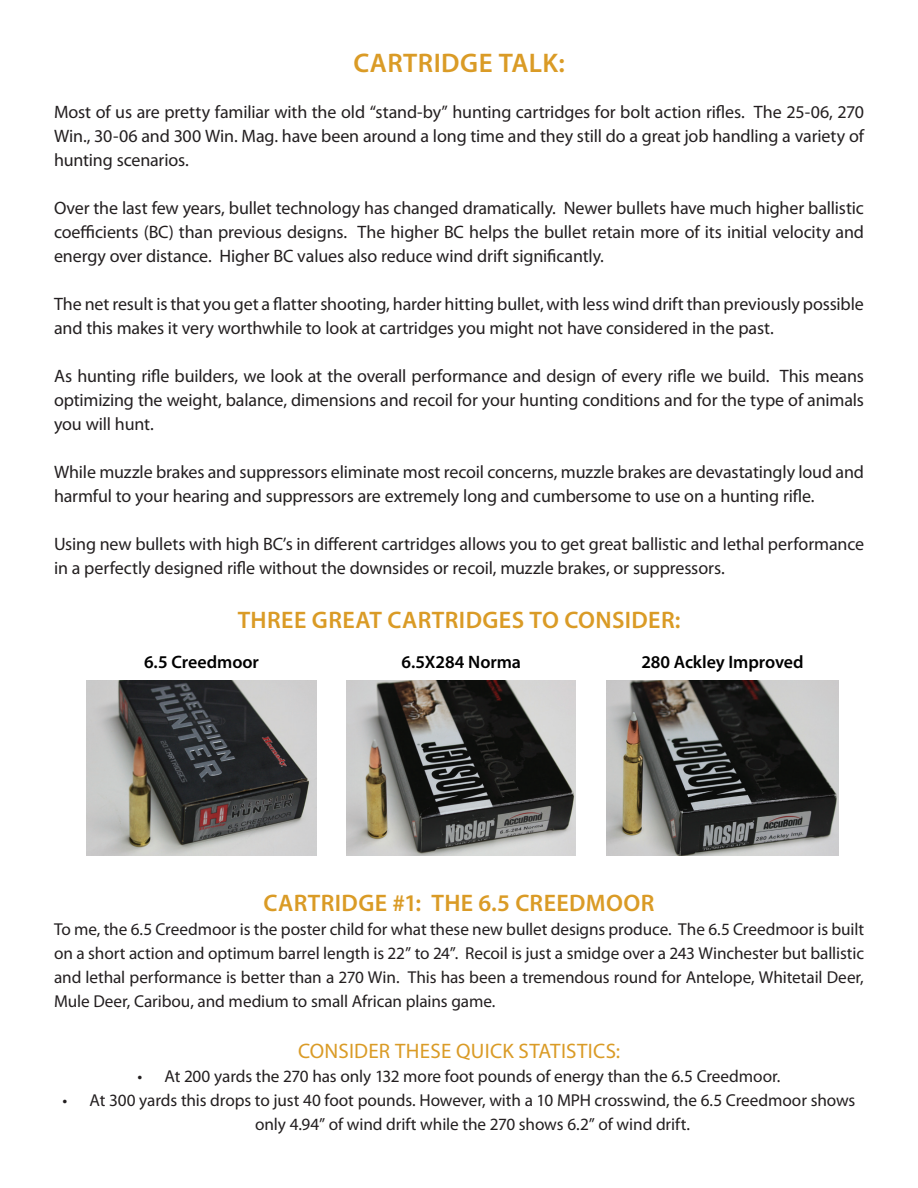
<style>
.page{position:relative;width:918px;height:1188px;background:#fff}
.page>*{position:absolute;margin:0;border:0;box-sizing:border-box;transform-origin:0 0}
.t1{font:600 27px "Myriad Pro";letter-spacing:.015em;color:#da9b26}
.t2{font:600 24px "Myriad Pro";letter-spacing:.015em;color:#da9b26}
.t3{font:21px "Myriad Pro";letter-spacing:.015em;color:#da9b26}
.t4{font:18px/24px "Myriad Pro";letter-spacing:-.01em;color:#231f20;text-align:justify}
.t5{font:600 18px "Myriad Pro";letter-spacing:-.005em;color:#000}
.t6{font:17.25px/24px "Myriad Pro";letter-spacing:-.01em;color:#231f20;text-align:justify}
</style>
<div class="page">
<img style="left:86px;top:680px;width:231px;height:175px">
<img style="left:347px;top:680px;width:229px;height:175px">
<img style="left:606px;top:680px;width:233px;height:175px">
<h1 class="t1" style="left:353px;top:46px;width:213px">CARTRIDGE TALK:</h1>
<p class="t4" style="left:54px;top:100px;width:812px">Most of us are pretty familiar with the old “stand-by” hunting cartridges for bolt action rifles. The 25-06, 270<br>Win., 30-06 and 300 Win. Mag. have been around a long time and they still do a great job handling a variety of hunting scenarios.</p>
<p class="t4" style="left:54px;top:196px;width:812px">Over the last few years, bullet technology has changed dramatically. Newer bullets have much higher ballistic coefficients (BC) than previous designs. The higher BC helps the bullet retain more of its initial velocity and energy over distance. Higher BC values also reduce wind drift significantly.</p>
<p class="t4" style="left:54px;top:292px;width:811px">The net result is that you get a flatter shooting, harder hitting bullet, with less wind drift than previously possible and this makes it very worthwhile to look at cartridges you might not have considered in the past.</p>
<p class="t4" style="left:54px;top:364px;width:812px">As hunting rifle builders, we look at the overall performance and design of every rifle we build. This means optimizing the weight, balance, dimensions and recoil for your hunting conditions and for the type of animals you will hunt.</p>
<p class="t4" style="left:54px;top:460px;width:812px">While muzzle brakes and suppressors eliminate most recoil concerns, muzzle brakes are devastatingly loud and harmful to your hearing and suppressors are extremely long and cumbersome to use on a hunting rifle.</p>
<p class="t4" style="left:54px;top:532px;width:812px">Using new bullets with high BC’s in different cartridges allows you to get great ballistic and lethal performance in a perfectly designed rifle without the downsides or recoil, muzzle brakes, or suppressors.</p>
<h2 class="t2" style="left:238px;top:605px;width:444px">THREE GREAT CARTRIDGES TO CONSIDER:</h2>
<p class="t5" style="left:144px;top:650px;width:116px">6.5 Creedmoor</p>
<p class="t5" style="left:401px;top:650px;width:121px">6.5X284 Norma</p>
<p class="t5" style="left:641px;top:650px;width:164px">280 Ackley Improved</p>
<h2 class="t2" style="left:263px;top:888px;width:393px">CARTRIDGE #1: THE 6.5 CREEDMOOR</h2>
<p class="t6" style="left:54px;top:917px;width:812px">To me, the 6.5 Creedmoor is the poster child for what these new bullet designs produce. The 6.5 Creedmoor is built on a short action and optimum barrel length is 22” to 24”. Recoil is just a smidge over a 243 Winchester but ballistic and lethal performance is better than a 270 Win. This has been a tremendous round for Antelope, Whitetail Deer, Mule Deer, Caribou, and medium to small African plains game.</p>
<p class="t3" style="left:298px;top:1038px;width:324px">CONSIDER THESE QUICK STATISTICS:</p>
<p class="t6" style="left:138px;top:1064px;width:644px">• At 200 yards the 270 has only 132 more foot pounds of energy than the 6.5 Creedmoor.</p>
<p class="t6" style="left:255px;top:1088px;width:602px;text-indent:-193px">• At 300 yards this drops to just 40 foot pounds. However, with a 10 MPH crosswind, the 6.5 Creedmoor shows only 4.94” of wind drift while the 270 shows 6.2” of wind drift.</p>
</div>
